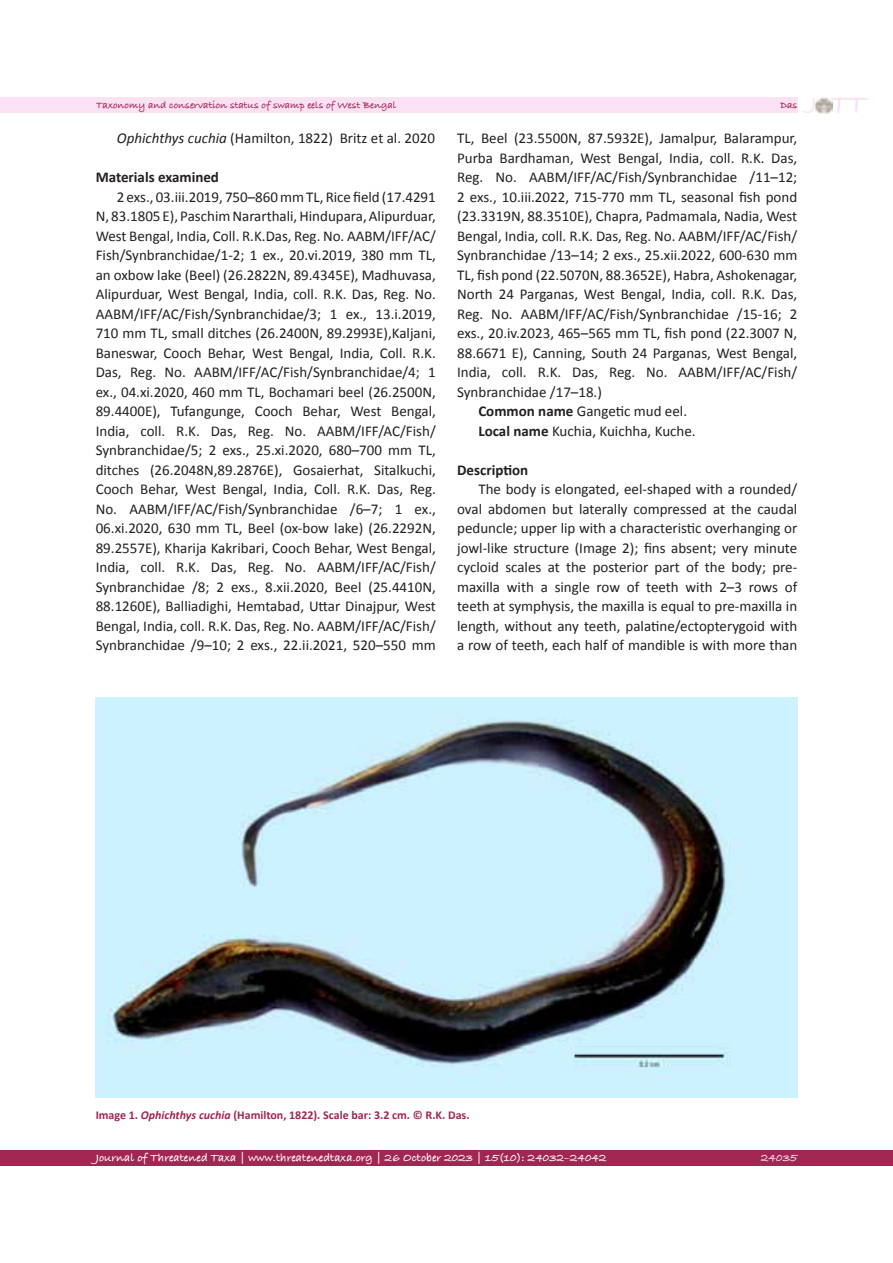
<style>
.page{position:relative;width:893px;height:1263px;background:#fff}
.page>*{position:absolute;margin:0;border:0;box-sizing:border-box;transform-origin:0 0}
.t1{font:700 28.95px "Bradley Hand ITCTT";color:#fbe1f4}
.t2{font:15px/19.5px "Calibri";color:#231f20;text-align:justify}
.t3{font:700 15px "Calibri";color:#231f20}
.t4{font:700 12px "Bradley Hand ITCTT";color:#fff}
.t5{font:700 12px "Calibri";color:#a12652}
.t6{font:700 12px "Bradley Hand ITCTT";color:#fbe1f4}
.t7{font:700 10.5px "Bradley Hand ITCTT";color:#a12652}
.s1{font-style:italic}
.s2{font-weight:700}
</style>
<div class="page">
<div style="left:0;top:97px;width:797px;height:16px;background:#fbe1f4"></div>
<div style="left:0;top:1150px;width:893px;height:16px;background:#a12652"></div>
<img style="left:815px;top:97px;width:17px;height:16px">
<img style="left:96px;top:697px;width:701px;height:400px">
<h1 class="t1" style="left:811px;top:82px;width:57px"><sup>J</sup> TT</h1>
<p class="t7" style="left:96px;top:97px;width:302px">Taxonomy and conservation status of swamp eels of West Bengal</p>
<p class="t7" style="left:780px;top:97px;width:18px">Das</p>
<p class="t2" style="left:117px;top:128px;width:320px"><span class="s1">Ophichthys cuchia</span> (Hamilton, 1822) Britz et al. 2020</p>
<p class="t3" style="left:96px;top:167px;width:125px">Materials examined</p>
<p class="t2" style="left:96px;top:187px;width:342px;text-indent:21px">2 exs., 03.iii.2019, 750–860 mm TL, Rice field (17.4291<br>N, 83.1805 E), Paschim Nararthali, Hindupara, Alipurduar, West Bengal, India, Coll. R.K.Das, Reg. No. AABM/IFF/AC/ Fish/Synbranchidae/1-2; 1 ex., 20.vi.2019, 380 mm TL, an oxbow lake (Beel) (26.2822N, 89.4345E), Madhuvasa, Alipurduar, West Bengal, India, coll. R.K. Das, Reg. No.<br>AABM/IFF/AC/Fish/Synbranchidae/3; 1 ex., 13.i.2019, 710 mm TL, small ditches (26.2400N, 89.2993E),Kaljani, Baneswar, Cooch Behar, West Bengal, India, Coll. R.K.<br>Das, Reg. No. AABM/IFF/AC/Fish/Synbranchidae/4; 1 ex., 04.xi.2020, 460 mm TL, Bochamari beel (26.2500N, 89.4400E), Tufangunge, Cooch Behar, West Bengal, India, coll. R.K. Das, Reg. No. AABM/IFF/AC/Fish/ Synbranchidae/5; 2 exs., 25.xi.2020, 680–700 mm TL, ditches (26.2048N,89.2876E), Gosaierhat, Sitalkuchi, Cooch Behar, West Bengal, India, Coll. R.K. Das, Reg.<br>No. AABM/IFF/AC/Fish/Synbranchidae /6–7; 1 ex., 06.xi.2020, 630 mm TL, Beel (ox-bow lake) (26.2292N, 89.2557E), Kharija Kakribari, Cooch Behar, West Bengal, India, coll. R.K. Das, Reg. No. AABM/IFF/AC/Fish/ Synbranchidae /8; 2 exs., 8.xii.2020, Beel (25.4410N, 88.1260E), Balliadighi, Hemtabad, Uttar Dinajpur, West Bengal, India, coll. R.K. Das, Reg. No. AABM/IFF/AC/Fish/ Synbranchidae /9–10; 2 exs., 22.ii.2021, 520–550 mm</p>
<p class="t2" style="left:457px;top:128px;width:342px">TL, Beel (23.5500N, 87.5932E), Jamalpur, Balarampur, Purba Bardhaman, West Bengal, India, coll. R.K. Das, Reg. No. AABM/IFF/AC/Fish/Synbranchidae /11–12; 2 exs., 10.iii.2022, 715-770 mm TL, seasonal fish pond (23.3319N, 88.3510E), Chapra, Padmamala, Nadia, West Bengal, India, coll. R.K. Das, Reg. No. AABM/IFF/AC/Fish/ Synbranchidae /13–14; 2 exs., 25.xii.2022, 600-630 mm TL, fish pond (22.5070N, 88.3652E), Habra, Ashokenagar, North 24 Parganas, West Bengal, India, coll. R.K. Das, Reg. No. AABM/IFF/AC/Fish/Synbranchidae /15-16; 2 exs., 20.iv.2023, 465–565 mm TL, fish pond (22.3007 N, 88.6671 E), Canning, South 24 Parganas, West Bengal, India, coll. R.K. Das, Reg. No. AABM/IFF/AC/Fish/ Synbranchidae /17–18.)</p>
<p class="t2" style="left:478px;top:401px;width:210px"><span class="s2">Common name</span> Gangetic mud eel.</p>
<p class="t2" style="left:478px;top:421px;width:219px"><span class="s2">Local name</span> Kuchia, Kuichha, Kuche.</p>
<p class="t3" style="left:457px;top:460px;width:73px">Description</p>
<p class="t2" style="left:457px;top:479px;width:342px;text-indent:21px">The body is elongated, eel-shaped with a rounded/ oval abdomen but laterally compressed at the caudal peduncle; upper lip with a characteristic overhanging or jowl-like structure (Image 2); fins absent; very minute cycloid scales at the posterior part of the body; pre&shy;maxilla with a single row of teeth with 2–3 rows of teeth at symphysis, the maxilla is equal to pre-maxilla in length, without any teeth, palatine/ectopterygoid with a row of teeth, each half of mandible is with more than</p>
<p class="t5" style="left:96px;top:1107px;width:375px">Image 1. <span class="s1">Ophichthys cuchia</span> (Hamilton, 1822). Scale bar: 3.2 cm. © R.K. Das.</p>
<p class="t4" style="left:96px;top:1149px;width:512px">Journal of Threatened Taxa | www.threatenedtaxa.org | 26 October 2023 | 15(10): 24032–24042</p>
<p class="t6" style="left:761px;top:1149px;width:38px">24035</p>
</div>
